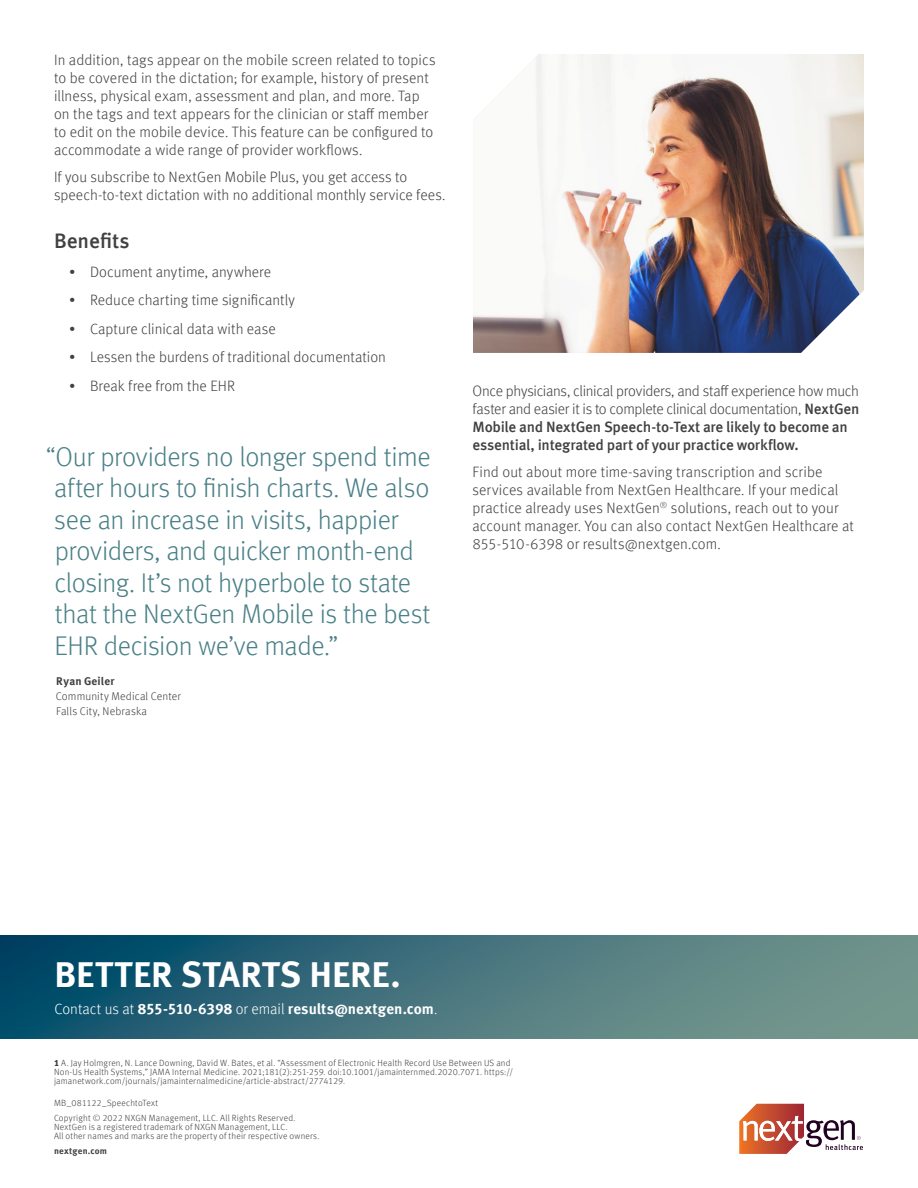
<style>
.page{position:relative;width:918px;height:1188px;background:#fff}
.page>*{position:absolute;margin:0;border:0;box-sizing:border-box;transform-origin:0 0}
.t1{font:700 36px "Meta Offc";color:#fff}
.t2{font:300 27px/31.5px "Meta Offc";letter-spacing:-.015em;color:#4a8088}
.t3{font:500 21px "Meta Offc";letter-spacing:-.005em;color:#414042}
.t4{font:300 15px/18px "Meta Offc";letter-spacing:.005em;color:#414042}
.t5{font:300 15px/18px "Meta Offc";letter-spacing:-.02em;color:#414042}
.t6{font:700 15px "Meta Offc";color:#fff}
.t7{font:300 11.25px/15px "Meta Offc";letter-spacing:.015em;color:#414042}
.t8{font:700 11.25px "Meta Offc";letter-spacing:.02em;color:#414042}
.t9{font:300 9px/9px "Meta Offc";letter-spacing:.02em;color:#414042}
.t10{font:700 9px "Meta Offc";letter-spacing:.025em;color:#414042}
.s1{font-weight:500}
.s2{font-weight:300}
.s3{font-weight:900}
</style>
<div class="page">
<svg style="left:0;top:935px;width:918px;height:103px;background:#42737d"></svg>
<svg style="left:739px;top:1104px;width:124px;height:50px"></svg>
<img style="left:473px;top:54px;width:391px;height:299px">
<p class="t4" style="left:54px;top:52px;width:383px">In addition, tags appear on the mobile screen related to topics to be covered in the dictation; for example, history of present illness, physical exam, assessment and plan, and more. Tap on the tags and text appears for the clinician or staff member to edit on the mobile device. This feature can be configured to accommodate a wide range of provider workflows.</p>
<p class="t4" style="left:54px;top:169px;width:393px">If you subscribe to NextGen Mobile Plus, you get access to speech-to-text dictation with no additional monthly service fees.</p>
<h3 class="t3" style="left:54px;top:229px;width:77px">Benefits</h3>
<p class="t4" style="left:69px;top:263px;width:204px">• Document anytime, anywhere</p>
<p class="t4" style="left:69px;top:292px;width:227px">• Reduce charting time significantly</p>
<p class="t4" style="left:69px;top:320px;width:208px">• Capture clinical data with ease</p>
<p class="t4" style="left:69px;top:349px;width:319px">• Lessen the burdens of traditional documentation</p>
<p class="t4" style="left:69px;top:377px;width:168px">• Break free from the EHR</p>
<p class="t2" style="left:54px;top:441px;width:378px;text-indent:-8px">“Our providers no longer spend time after hours to finish charts. We also see an increase in visits, happier providers, and quicker month-end closing. It’s not hyperbole to state that the NextGen Mobile is the best EHR decision we’ve made.”</p>
<p class="t8" style="left:56px;top:674px;width:60px">Ryan Geiler</p>
<p class="t7" style="left:56px;top:689px;width:127px">Community Medical Center<br>Falls City, Nebraska</p>
<p class="t5" style="left:472px;top:382px;width:389px">Once physicians, clinical providers, and staff experience how much faster and easier it is to complete clinical documentation, <span class="s1">NextGen Mobile and NextGen Speech-to-Text are likely to become an essential, integrated part of your practice workflow.</span></p>
<p class="t4" style="left:472px;top:463px;width:383px">Find out about more time-saving transcription and scribe services available from NextGen Healthcare. If your medical practice already uses NextGen<sup>®</sup> solutions, reach out to your account manager. You can also contact NextGen Healthcare at 855-510-6398 or results@nextgen.com.</p>
<h1 class="t1" style="left:54px;top:953px;width:348px">BETTER STARTS HERE.</h1>
<p class="t6" style="left:54px;top:1000px;width:384px"><span class="s2">Contact us at</span> 855-510-6398 <span class="s2">or email</span> results@nextgen.com<span class="s2">.</span></p>
<p class="t9" style="left:54px;top:1059px;width:461px"><span class="s3">1</span> A. Jay Holmgren, N. Lance Downing, David W. Bates, et al. “Assessment of Electronic Health Record Use Between US and<br>Non-Us Health Systems,” JAMA Internal Medicine. 2021;181(2):251-259. doi:10.1001/jamainternmed.2020.7071. https:// jamanetwork.com/journals/jamainternalmedicine/article-abstract/2774129.</p>
<p class="t9" style="left:54px;top:1096px;width:243px;line-height:15px">MB_081122_SpeechtoText<br>Copyright © 2022 NXGN Management, LLC. All Rights Reserved.</p>
<p class="t9" style="left:54px;top:1123px;width:267px">NextGen is a registered trademark of NXGN Management, LLC.<br>All other names and marks are the property of their respective owners.</p>
<p class="t10" style="left:54px;top:1146px;width:55px">nextgen.com</p>
</div>
